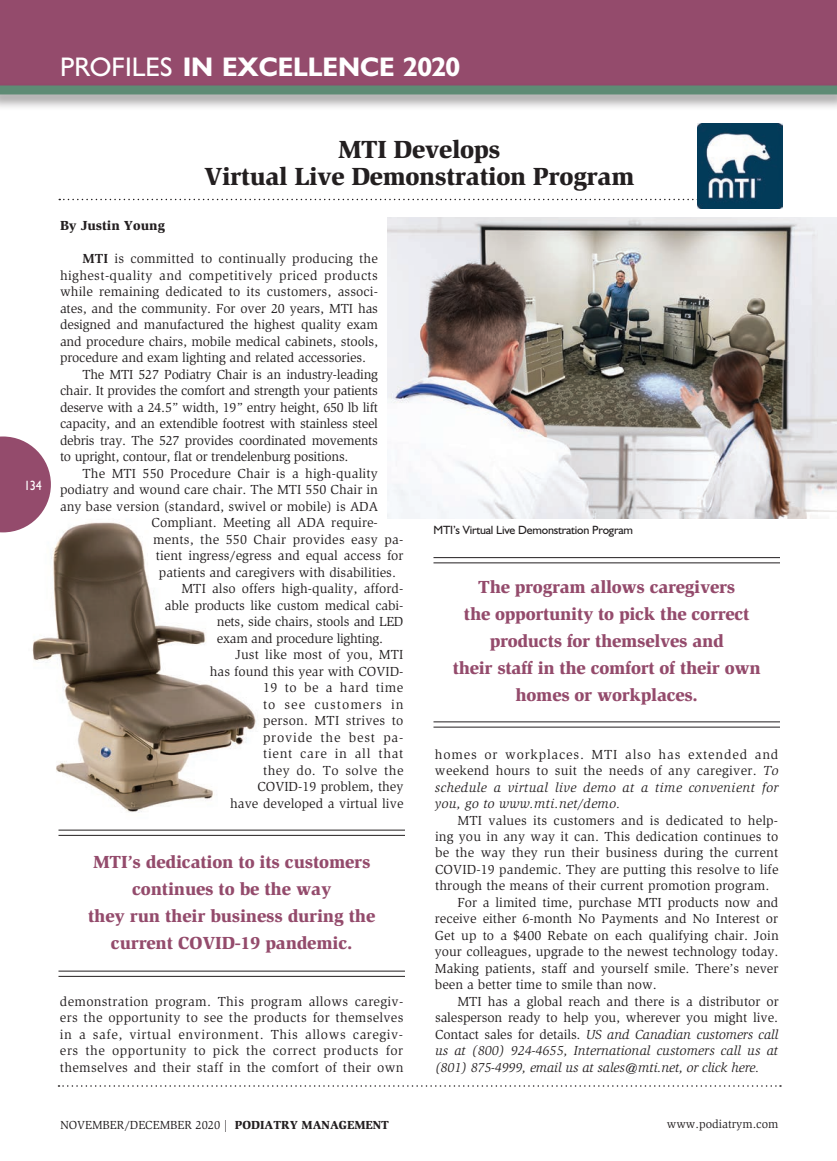
<style>
.page{position:relative;width:837px;height:1161px;background:#fff}
.page>*{position:absolute;margin:0;border:0;box-sizing:border-box;transform-origin:0 0}
.t1{font:700 27px "Humanist 521 BT";color:#fff}
.t2{font:900 25.5px/27px "Slimbach";letter-spacing:-.015em;color:#231f20;text-align:center}
.t3{font:900 18px/27px "Slimbach";letter-spacing:-.015em;color:#944b6c;text-align:center}
.t4{font:13.5px/16.5px "Slimbach";color:#231f20;text-align:justify}
.t5{font:13.5px "Slimbach";letter-spacing:-.02em;color:#231f20}
.t6{font:italic 13.5px "Slimbach";letter-spacing:-.01em;color:#231f20}
.t7{font:13.5px "Slimbach";letter-spacing:.025em;color:#231f20}
.t8{font:13.5px "Slimbach";letter-spacing:.055em;color:#231f20}
.t9{font:13.5px "Slimbach";letter-spacing:.06em;color:#231f20}
.t10{font:13.5px "Slimbach";letter-spacing:.03em;color:#231f20}
.t11{font:13.5px "Slimbach";letter-spacing:.07em;color:#231f20}
.t12{font:13.5px "Slimbach";letter-spacing:.045em;color:#231f20}
.t13{font:900 13.5px "Slimbach";color:#231f20}
.t14{font:13.5px "Humanist 521 BT";color:#fff;scale:.9 1}
.t15{font:12px "Slimbach";color:#231f20}
.t16{font:12px "Humanist 521 BT";letter-spacing:-.015em;color:#231f20}
.s1{font-weight:400}
.s2{font-weight:700}
.s3{font-style:italic}
.s4{font-style:normal}
.s5{font-weight:900}
</style>
<div class="page">
<img style="left:32px;top:522px;width:224px;height:291px">
<svg style="left:0;top:436px;width:51px;height:96px"></svg>
<div style="left:0;top:0;width:837px;height:88px;background:#944b6c"></div>
<svg style="left:59px;top:199px;width:638px;height:1px"></svg>
<svg style="left:58px;top:1085px;width:723px;height:2px"></svg>
<div style="left:0;top:82px;width:837px;height:29px;background:#231f20;opacity:.5"></div>
<div style="left:0;top:86px;width:837px;height:8px;background:#5e8b75"></div>
<img style="left:387px;top:217px;width:450px;height:302px">
<hr style="left:434px;top:557px;width:346px;height:1px;background:#231f20">
<hr style="left:434px;top:562px;width:346px;height:1px;background:#231f20">
<hr style="left:434px;top:722px;width:346px;height:1px;background:#231f20">
<hr style="left:434px;top:727px;width:346px;height:1px;background:#231f20">
<hr style="left:58px;top:830px;width:347px;height:1px;background:#231f20">
<hr style="left:58px;top:835px;width:347px;height:1px;background:#231f20">
<hr style="left:58px;top:971px;width:347px;height:1px;background:#231f20">
<hr style="left:58px;top:976px;width:347px;height:1px;background:#231f20">
<img style="left:697px;top:123px;width:86px;height:86px">
<h1 class="t1" style="left:60px;top:50px;width:402px"><span class="s1">PROFILES</span> IN EXCELLENCE 2020</h1>
<p class="t14" style="left:24px;top:477px;width:21px">134</p>
<h2 class="t2" style="left:204px;top:136px;width:432px">MTI Develops<br>Virtual Live Demonstration Program</h2>
<p class="t13" style="left:60px;top:217px;width:106px">By Justin Young</p>
<p class="t4" style="left:83px;top:251px;width:297px"><span class="s2">MTI</span> is committed to continually producing the</p>
<p class="t7" style="left:60px;top:268px;width:319px">highest-quality and competitively priced products</p>
<p class="t4" style="left:60px;top:284px;width:319px">while remaining dedicated to its customers, associ-</p>
<p class="t4" style="left:60px;top:300px;width:320px">ates, and the community. For over 20 years, MTI has</p>
<p class="t4" style="left:60px;top:317px;width:320px">designed and manufactured the highest quality exam</p>
<p class="t4" style="left:60px;top:333px;width:320px">and procedure chairs, mobile medical cabinets, stools,</p>
<p class="t4" style="left:60px;top:350px;width:308px">procedure and exam lighting and related accessories.</p>
<p class="t5" style="left:83px;top:367px;width:297px">The MTI 527 Podiatry Chair is an industry-leading</p>
<p class="t5" style="left:60px;top:383px;width:320px">chair. It provides the comfort and strength your patients</p>
<p class="t5" style="left:60px;top:400px;width:320px">deserve with a 24.5” width, 19” entry height, 650 lb lift</p>
<p class="t5" style="left:60px;top:416px;width:320px">capacity, and an extendible footrest with stainless steel</p>
<p class="t5" style="left:60px;top:433px;width:319px">debris tray. The 527 provides coordinated movements</p>
<p class="t5" style="left:60px;top:449px;width:290px">to upright, contour, flat or trendelenburg positions.</p>
<p class="t4" style="left:83px;top:465px;width:297px">The MTI 550 Procedure Chair is a high-quality</p>
<p class="t4" style="left:60px;top:482px;width:319px">podiatry and wound care chair. The MTI 550 Chair in</p>
<p class="t4" style="left:60px;top:498px;width:320px">any base version (standard, swivel or mobile) is ADA</p>
<p class="t4" style="left:152px;top:515px;width:228px">Compliant. Meeting all ADA require-</p>
<p class="t4" style="left:153px;top:531px;width:252px">ments, the 550 Chair provides easy pa-</p>
<p class="t4" style="left:156px;top:548px;width:249px">tient ingress/egress and equal access for</p>
<p class="t4" style="left:159px;top:564px;width:239px">patients and caregivers with disabilities.</p>
<p class="t4" style="left:181px;top:581px;width:224px">MTI also offers high-quality, afford-</p>
<p class="t4" style="left:165px;top:597px;width:240px">able products like custom medical cabi-</p>
<p class="t5" style="left:217px;top:614px;width:188px">nets, side chairs, stools and LED</p>
<p class="t5" style="left:217px;top:631px;width:168px">exam and procedure lighting.</p>
<p class="t4" style="left:235px;top:647px;width:169px">Just like most of you, MTI</p>
<p class="t4" style="left:210px;top:663px;width:195px">has found this year with COVID-</p>
<p class="t12" style="left:263px;top:680px;width:142px">19 to be a hard time</p>
<p class="t11" style="left:263px;top:697px;width:142px">to see customers in</p>
<p class="t4" style="left:263px;top:713px;width:142px">person. MTI strives to</p>
<p class="t9" style="left:263px;top:730px;width:142px">provide the best pa-</p>
<p class="t8" style="left:263px;top:746px;width:142px">tient care in all that</p>
<p class="t10" style="left:263px;top:763px;width:142px">they do. To solve the</p>
<p class="t4" style="left:257px;top:779px;width:148px">COVID-19 problem, they</p>
<p class="t4" style="left:230px;top:795px;width:175px">have developed a virtual live</p>
<h3 class="t3" style="left:88px;top:848px;width:289px">MTI’s dedication to its customers continues to be the way<br>they run their business during the current COVID-19 pandemic.</h3>
<p class="t4" style="left:60px;top:993px;width:345px">demonstration program. This program allows caregiv&shy;ers the opportunity to see the products for themselves in a safe, virtual environment. This allows caregiv&shy;ers the opportunity to pick the correct products for themselves and their staff in the comfort of their own</p>
<p class="t16" style="left:434px;top:523px;width:201px">MTI’s Virtual Live Demonstration Program</p>
<h3 class="t3" style="left:453px;top:573px;width:310px">The program allows caregivers<br>the opportunity to pick the correct products for themselves and<br>their staff in the comfort of their own homes or workplaces.</h3>
<p class="t4" style="left:435px;top:746px;width:345px">homes or workplaces. MTI also has extended and weekend hours to suit the needs of any caregiver. <span class="s3">To schedule a virtual live demo at a time convenient for you, go to www.mti.net/demo.</span></p>
<p class="t4" style="left:457px;top:812px;width:322px">MTI values its customers and is dedicated to help-</p>
<p class="t4" style="left:435px;top:828px;width:345px">ing you in any way it can. This dedication continues to</p>
<p class="t4" style="left:435px;top:845px;width:345px">be the way they run their business during the current</p>
<p class="t4" style="left:435px;top:861px;width:345px">COVID-19 pandemic. They are putting this resolve to life</p>
<p class="t4" style="left:435px;top:878px;width:336px">through the means of their current promotion program.</p>
<p class="t4" style="left:458px;top:894px;width:322px">For a limited time, purchase MTI products now and</p>
<p class="t4" style="left:435px;top:911px;width:345px">receive either 6-month No Payments and No Interest or</p>
<p class="t4" style="left:435px;top:927px;width:345px">Get up to a $400 Rebate on each qualifying chair. Join</p>
<p class="t4" style="left:435px;top:944px;width:345px">your colleagues, upgrade to the newest technology today.</p>
<p class="t4" style="left:435px;top:960px;width:345px">Making patients, staff and yourself smile. There’s never</p>
<p class="t4" style="left:435px;top:977px;width:223px">been a better time to smile than now.</p>
<p class="t4" style="left:458px;top:993px;width:323px">MTI has a global reach and there is a distributor or</p>
<p class="t4" style="left:435px;top:1010px;width:345px">salesperson ready to help you, wherever you might live.</p>
<p class="t6" style="left:435px;top:1027px;width:345px"><span class="s4">Contact sales for details.</span> US and Canadian customers call</p>
<p class="t6" style="left:435px;top:1043px;width:345px">us at (800) 924-4655, International customers call us at</p>
<p class="t6" style="left:435px;top:1060px;width:326px">(801) 875-4999, email us at sales@mti.net, or click here.</p>
<p class="t15" style="left:60px;top:1118px;width:331px">NOVEMBER/DECEMBER 2020 | <span class="s5">PODIATRY MANAGEMENT</span></p>
<p class="t15" style="left:667px;top:1117px;width:113px">www.podiatrym.com</p>
</div>
